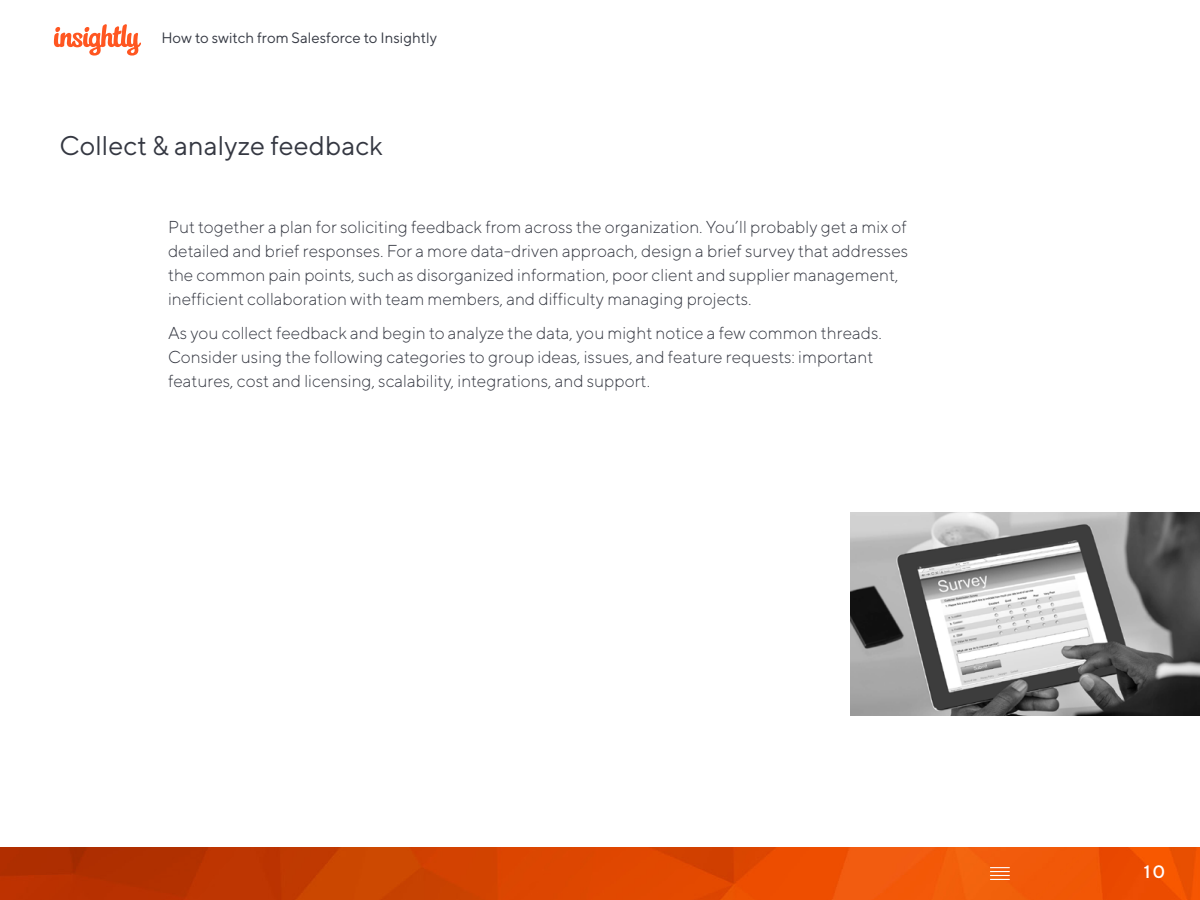
<style>
.page{position:relative;width:1200px;height:900px;background:#fff}
.page>*{position:absolute;margin:0;border:0;box-sizing:border-box;transform-origin:0 0}
.t1{font:27px "TT Norms";color:#343741}
.t2{font:500 18px "TT Norms";color:#fff}
.t3{font:300 17.25px/24px "TT Norms";color:#343741}
.t4{font:15px "TT Norms";color:#343842}
</style>
<div class="page">
<svg style="left:54px;top:24px;width:87px;height:32px"></svg>
<img style="left:0;top:847px;width:1200px;height:53px">
<svg style="left:990px;top:867px;width:20px;height:13px"></svg>
<img style="left:851px;top:512px;width:349px;height:204px">
<p class="t4" style="left:161px;top:29px;width:277px">How to switch from Salesforce to Insightly</p>
<h1 class="t1" style="left:60px;top:129px;width:325px">Collect &amp; analyze feedback</h1>
<p class="t3" style="left:168px;top:214px;width:742px">Put together a plan for soliciting feedback from across the organization. You’ll probably get a mix of detailed and brief responses. For a more data-driven approach, design a brief survey that addresses the common pain points, such as disorganized information, poor client and supplier management, inefficient collaboration with team members, and difficulty managing projects.</p>
<p class="t3" style="left:168px;top:321px;width:715px">As you collect feedback and begin to analyze the data, you might notice a few common threads.<br>Consider using the following categories to group ideas, issues, and feature requests: important features, cost and licensing, scalability, integrations, and support.</p>
<p class="t2" style="left:1142px;top:861px;width:25px">10</p>
</div>
